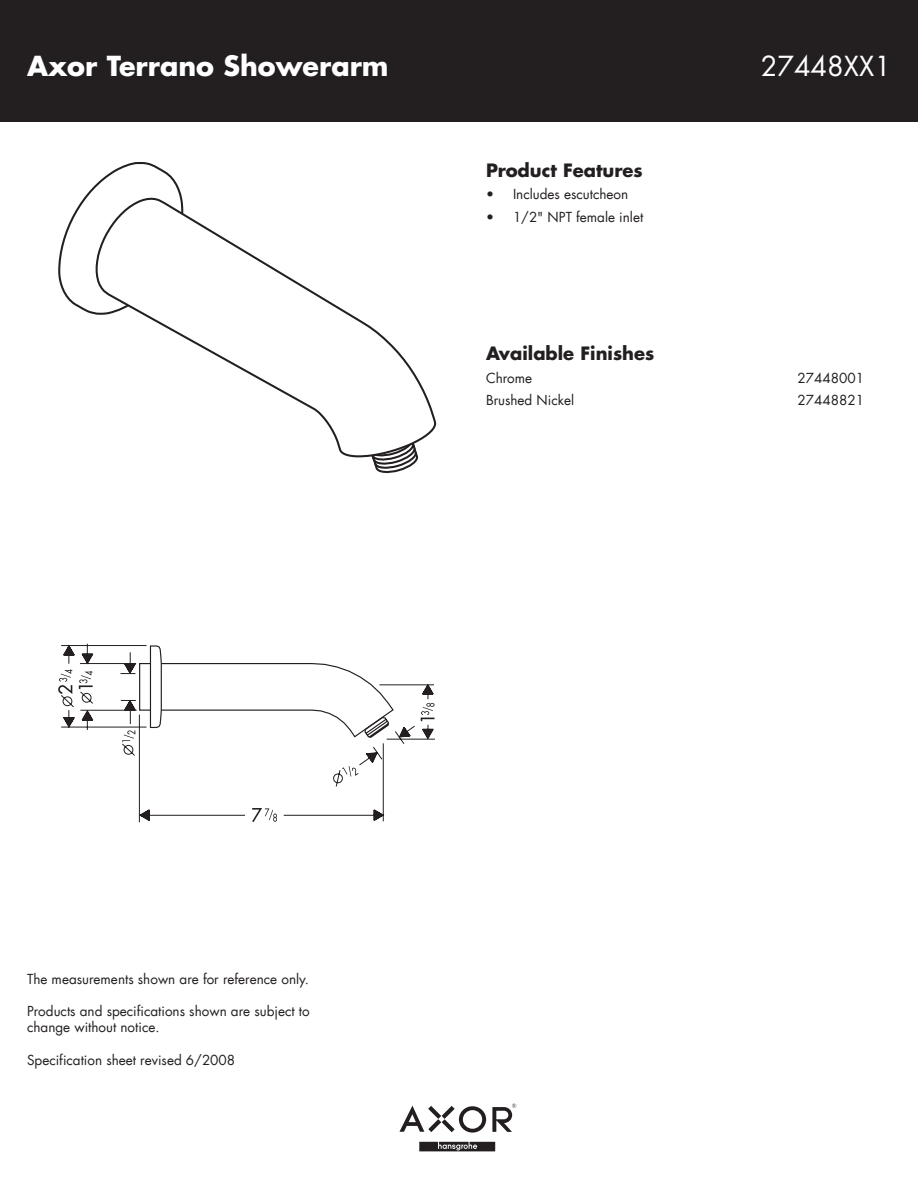
<style>
.page{position:relative;width:918px;height:1188px;background:#fff}
.page>*{position:absolute;margin:0;border:0;box-sizing:border-box;transform-origin:0 0}
.t1{font:700 27px "Futura LT";color:#fff}
.t2{font:27px "Futura LT";color:#fff}
.t3{font:700 18px "Futura LT";color:#231f20}
.t4{font:13.5px/22.5px "Futura LT";color:#231f20}
</style>
<div class="page">
<div style="left:0;top:0;width:918px;height:121px;background:#231f20"></div>
<svg style="left:492px;top:1104px;width:24px;height:28px"></svg>
<svg style="left:399px;top:1106px;width:87px;height:27px"></svg>
<svg style="left:419px;top:1142px;width:76px;height:9px"></svg>
<svg style="left:372px;top:458px;width:46px;height:15px"></svg>
<svg style="left:58px;top:162px;width:124px;height:153px"></svg>
<svg style="left:95px;top:197px;width:341px;height:261px"></svg>
<svg style="left:138px;top:766px;width:247px;height:57px"></svg>
<svg style="left:61px;top:643px;width:360px;height:123px"></svg>
<svg style="left:58px;top:669px;width:36px;height:39px"></svg>
<svg style="left:121px;top:645px;width:274px;height:112px"></svg>
<svg style="left:252px;top:808px;width:25px;height:14px"></svg>
<svg style="left:421px;top:684px;width:14px;height:56px"></svg>
<svg style="left:333px;top:766px;width:26px;height:21px"></svg>
<h1 class="t1" style="left:27px;top:48px;width:363px">Axor Terrano Showerarm</h1>
<h1 class="t2" style="left:761px;top:49px;width:132px">27448XX1</h1>
<h2 class="t3" style="left:486px;top:158px;width:158px">Product Features</h2>
<p class="t4" style="left:513px;top:183px;width:132px">Includes escutcheon<br>1/2" NPT female inlet</p>
<p class="t4" style="left:486px;top:183px;width:9px">• •</p>
<h2 class="t3" style="left:486px;top:341px;width:170px">Available Finishes</h2>
<p class="t4" style="left:486px;top:366px;width:48px">Chrome</p>
<p class="t4" style="left:797px;top:366px;width:68px">27448001</p>
<p class="t4" style="left:486px;top:389px;width:90px">Brushed Nickel</p>
<p class="t4" style="left:797px;top:389px;width:68px">27448821</p>
<p class="t4" style="left:27px;top:968px;width:284px">The measurements shown are for reference only.</p>
<p class="t4" style="left:27px;top:1003px;width:284px;line-height:16.2px">Products and specifications shown are subject to change without notice.</p>
<p class="t4" style="left:27px;top:1049px;width:210px">Specification sheet revised 6/2008</p>
</div>
